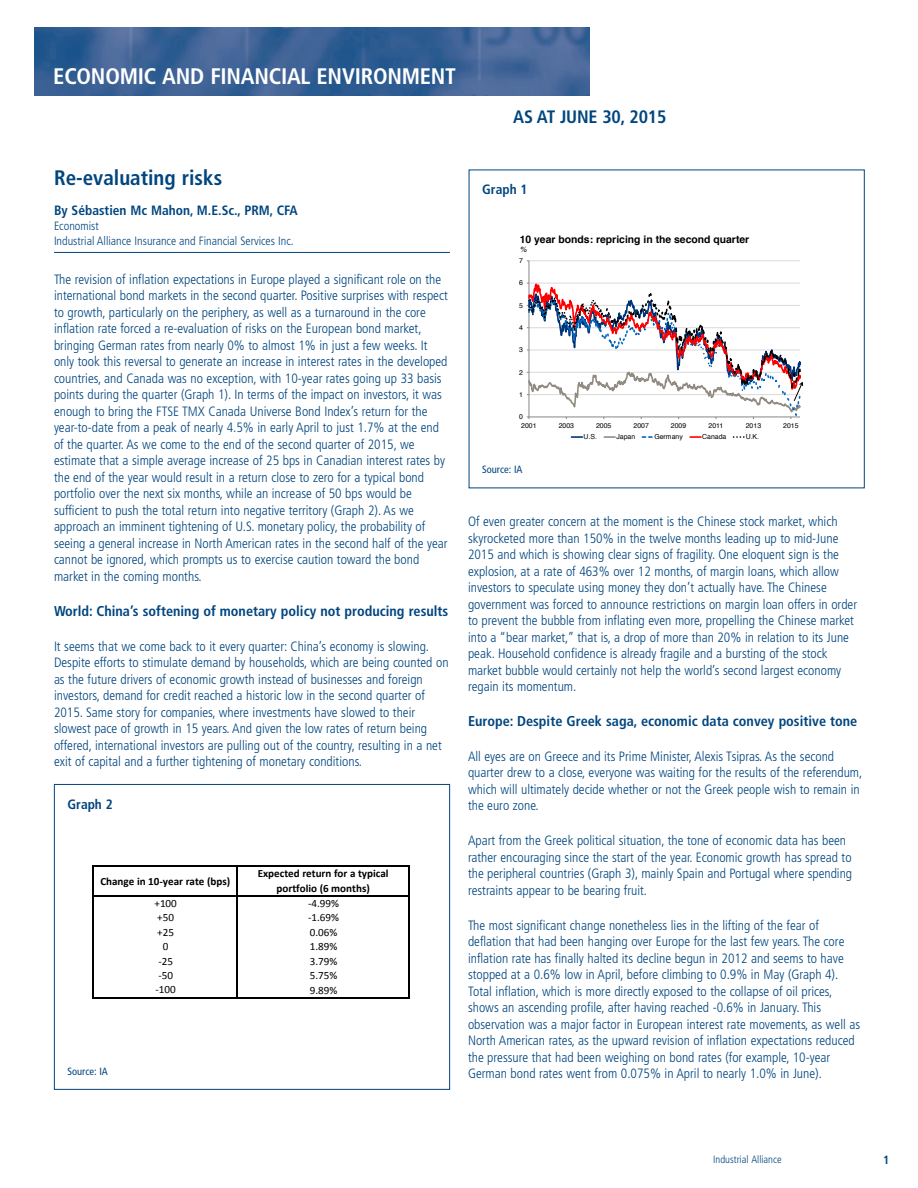
<style>
.page{position:relative;width:918px;height:1188px;background:#fff}
.page>*{position:absolute;margin:0;border:0;box-sizing:border-box;transform-origin:0 0}
.t1{font:700 condensed 22.5px "Frutiger";letter-spacing:-.01em;color:#fff}
.t2{font:700 condensed 21px "Frutiger";color:#01457f}
.t3{font:700 condensed 18px "Frutiger";letter-spacing:-.01em;color:#01457f}
.t4{font:700 condensed 15px "Frutiger";color:#fff}
.t5{font:700 condensed 14.25px "Frutiger";color:#01457f}
.t6{font:300 condensed 13.5px/16.5px "Frutiger";color:#01457f}
.t7{font:700 condensed 13.5px "Frutiger";color:#01457f}
.t8{font:300 condensed 12px/15px "Frutiger";color:#01457f}
.t9{font:700 condensed 12px "Frutiger";color:#01457f}
.t10{font:700 11.1px/14.5px "Calibri";color:#000;text-align:center}
.t11{font:11.1px "Calibri";color:#000}
.t12{font:300 condensed 10.5px "Frutiger";color:#01457f}
.t13{font:condensed 10.5px "Frutiger";color:#01457f}
.t14{font:700 10.35px "Helvetica";color:#000}
.t15{font:italic 7.8px "Helvetica";color:#000}
.t16{font:6.9px "Helvetica";color:#000}
</style>
<div class="page">
<img style="left:35px;top:27px;width:555px;height:68px">
<svg style="left:301px;top:67px;width:289px;height:28px;background:#396195"></svg>
<hr style="left:54px;top:252px;width:396px;height:1px;background:#01457f">
<div style="left:54px;top:784px;width:396px;height:306px;border:1px solid #01457f"></div>
<hr style="left:92px;top:865px;width:2px;height:134px;background:#000">
<hr style="left:236px;top:867px;width:2px;height:132px;background:#000">
<hr style="left:408px;top:867px;width:2px;height:132px;background:#000">
<hr style="left:94px;top:865px;width:316px;height:2px;background:#000">
<hr style="left:94px;top:895px;width:316px;height:2px;background:#000">
<hr style="left:94px;top:997px;width:316px;height:2px;background:#000">
<hr style="left:529px;top:261px;width:271px;height:1px;background:#d9d9d9">
<hr style="left:529px;top:261px;width:1px;height:156px;background:#868686">
<svg style="left:571px;top:436px;width:11px;height:2px"></svg>
<svg style="left:604px;top:436px;width:11px;height:2px"></svg>
<svg style="left:642px;top:436px;width:11px;height:2px"></svg>
<svg style="left:690px;top:436px;width:11px;height:2px"></svg>
<svg style="left:734px;top:436px;width:11px;height:2px"></svg>
<svg style="left:527px;top:276px;width:277px;height:143px"></svg>
<h1 class="t1" style="left:53px;top:62px;width:404px">ECONOMIC AND FINANCIAL ENVIRONMENT</h1>
<p class="t4" style="left:311px;top:76px;width:150px">Net assets: 65.5 million</p>
<h3 class="t3" style="left:513px;top:106px;width:155px">AS AT JUNE 30, 2015</h3>
<h2 class="t2" style="left:54px;top:166px;width:170px">Re-evaluating risks</h2>
<p class="t7" style="left:54px;top:203px;width:245px">By Sébastien Mc Mahon, M.E.Sc., PRM, CFA</p>
<p class="t8" style="left:54px;top:219px;width:241px">Economist<br>Industrial Alliance Insurance and Financial Services Inc.</p>
<p class="t6" style="left:54px;top:271px;width:395px">The revision of inflation expectations in Europe played a significant role on the international bond markets in the second quarter. Positive surprises with respect to growth, particularly on the periphery, as well as a turnaround in the core inflation rate forced a re-evaluation of risks on the European bond market, bringing German rates from nearly 0% to almost 1% in just a few weeks. It only took this reversal to generate an increase in interest rates in the developed countries, and Canada was no exception, with 10-year rates going up 33 basis points during the quarter (Graph 1). In terms of the impact on investors, it was enough to bring the FTSE TMX Canada Universe Bond Index’s return for the year-to-date from a peak of nearly 4.5% in early April to just 1.7% at the end of the quarter. As we come to the end of the second quarter of 2015, we estimate that a simple average increase of 25 bps in Canadian interest rates by the end of the year would result in a return close to zero for a typical bond portfolio over the next six months, while an increase of 50 bps would be sufficient to push the total return into negative territory (Graph 2). As we approach an imminent tightening of U.S. monetary policy, the probability of seeing a general increase in North American rates in the second half of the year cannot be ignored, which prompts us to exercise caution toward the bond market in the coming months.</p>
<p class="t5" style="left:54px;top:602px;width:396px">World: China’s softening of monetary policy not producing results</p>
<p class="t6" style="left:54px;top:638px;width:396px">It seems that we come back to it every quarter: China’s economy is slowing.<br>Despite efforts to stimulate demand by households, which are being counted on as the future drivers of economic growth instead of businesses and foreign investors, demand for credit reached a historic low in the second quarter of 2015. Same story for companies, where investments have slowed to their slowest pace of growth in 15 years. And given the low rates of return being offered, international investors are pulling out of the country, resulting in a net exit of capital and a further tightening of monetary conditions.</p>
<p class="t7" style="left:68px;top:796px;width:47px">Graph 2</p>
<p class="t10" style="left:100px;top:874px;width:131px">Change in 10-year rate (bps)</p>
<p class="t10" style="left:258px;top:867px;width:132px">Expected return for a typical portfolio (6 months)</p>
<p class="t11" style="left:155px;top:896px;width:24px">+100</p>
<p class="t11" style="left:308px;top:896px;width:32px">-4.99%</p>
<p class="t11" style="left:157px;top:910px;width:18px">+50</p>
<p class="t11" style="left:308px;top:911px;width:32px">-1.69%</p>
<p class="t11" style="left:157px;top:925px;width:18px">+25</p>
<p class="t11" style="left:310px;top:925px;width:29px">0.06%</p>
<p class="t11" style="left:163px;top:939px;width:7px">0</p>
<p class="t11" style="left:310px;top:940px;width:29px">1.89%</p>
<p class="t11" style="left:158px;top:954px;width:16px">-25</p>
<p class="t11" style="left:310px;top:954px;width:29px">3.79%</p>
<p class="t11" style="left:158px;top:968px;width:16px">-50</p>
<p class="t11" style="left:310px;top:968px;width:29px">5.75%</p>
<p class="t11" style="left:156px;top:983px;width:22px">-100</p>
<p class="t11" style="left:310px;top:983px;width:29px">9.89%</p>
<p class="t13" style="left:68px;top:1065px;width:42px">Source: IA</p>
<p class="t7" style="left:482px;top:181px;width:47px">Graph 1</p>
<p class="t14" style="left:520px;top:231px;width:231px">10 year bonds: repricing in the second quarter</p>
<p class="t15" style="left:520px;top:244px;width:8px">%</p>
<p class="t16" style="left:519px;top:255px;width:5px">7</p>
<p class="t16" style="left:519px;top:278px;width:5px">6</p>
<p class="t16" style="left:519px;top:300px;width:5px">5</p>
<p class="t16" style="left:519px;top:322px;width:5px">4</p>
<p class="t16" style="left:519px;top:345px;width:5px">3</p>
<p class="t16" style="left:519px;top:367px;width:5px">2</p>
<p class="t16" style="left:519px;top:389px;width:5px">1</p>
<p class="t16" style="left:519px;top:411px;width:5px">0</p>
<p class="t16" style="left:521px;top:420px;width:17px">2001</p>
<p class="t16" style="left:559px;top:420px;width:17px">2003</p>
<p class="t16" style="left:596px;top:420px;width:17px">2005</p>
<p class="t16" style="left:634px;top:420px;width:17px">2007</p>
<p class="t16" style="left:671px;top:420px;width:17px">2009</p>
<p class="t16" style="left:709px;top:420px;width:16px">2011</p>
<p class="t16" style="left:746px;top:420px;width:17px">2013</p>
<p class="t16" style="left:783px;top:420px;width:17px">2015</p>
<p class="t13" style="left:482px;top:464px;width:42px">Source: IA</p>
<p class="t16" style="left:584px;top:432px;width:15px">U.S.</p>
<p class="t16" style="left:616px;top:432px;width:20px">Japan</p>
<p class="t16" style="left:654px;top:432px;width:30px">Germany</p>
<p class="t16" style="left:702px;top:432px;width:26px">Canada</p>
<p class="t16" style="left:746px;top:432px;width:15px">U.K.</p>
<p class="t6" style="left:468px;top:513px;width:391px">Of even greater concern at the moment is the Chinese stock market, which skyrocketed more than 150% in the twelve months leading up to mid-June 2015 and which is showing clear signs of fragility. One eloquent sign is the explosion, at a rate of 463% over 12 months, of margin loans, which allow investors to speculate using money they don’t actually have. The Chinese government was forced to announce restrictions on margin loan offers in order to prevent the bubble from inflating even more, propelling the Chinese market into a “bear market,” that is, a drop of more than 20% in relation to its June peak. Household confidence is already fragile and a bursting of the stock market bubble would certainly not help the world’s second largest economy regain its momentum.</p>
<p class="t5" style="left:468px;top:713px;width:391px">Europe: Despite Greek saga, economic data convey positive tone</p>
<p class="t6" style="left:468px;top:748px;width:396px">All eyes are on Greece and its Prime Minister, Alexis Tsipras. As the second quarter drew to a close, everyone was waiting for the results of the referendum, which will ultimately decide whether or not the Greek people wish to remain in the euro zone.</p>
<p class="t6" style="left:468px;top:833px;width:386px">Apart from the Greek political situation, the tone of economic data has been rather encouraging since the start of the year. Economic growth has spread to the peripheral countries (Graph 3), mainly Spain and Portugal where spending restraints appear to be bearing fruit.</p>
<p class="t6" style="left:468px;top:917px;width:394px">The most significant change nonetheless lies in the lifting of the fear of deflation that had been hanging over Europe for the last few years. The core inflation rate has finally halted its decline begun in 2012 and seems to have stopped at a 0.6% low in April, before climbing to 0.9% in May (Graph 4).<br>Total inflation, which is more directly exposed to the collapse of oil prices, shows an ascending profile, after having reached -0.6% in January. This observation was a major factor in European interest rate movements, as well as North American rates, as the upward revision of inflation expectations reduced the pressure that had been weighing on bond rates (for example, 10-year German bond rates went from 0.075% in April to nearly 1.0% in June).</p>
<p class="t12" style="left:713px;top:1153px;width:70px">Industrial Alliance</p>
<p class="t9" style="left:883px;top:1152px;width:8px">1</p>
</div>
